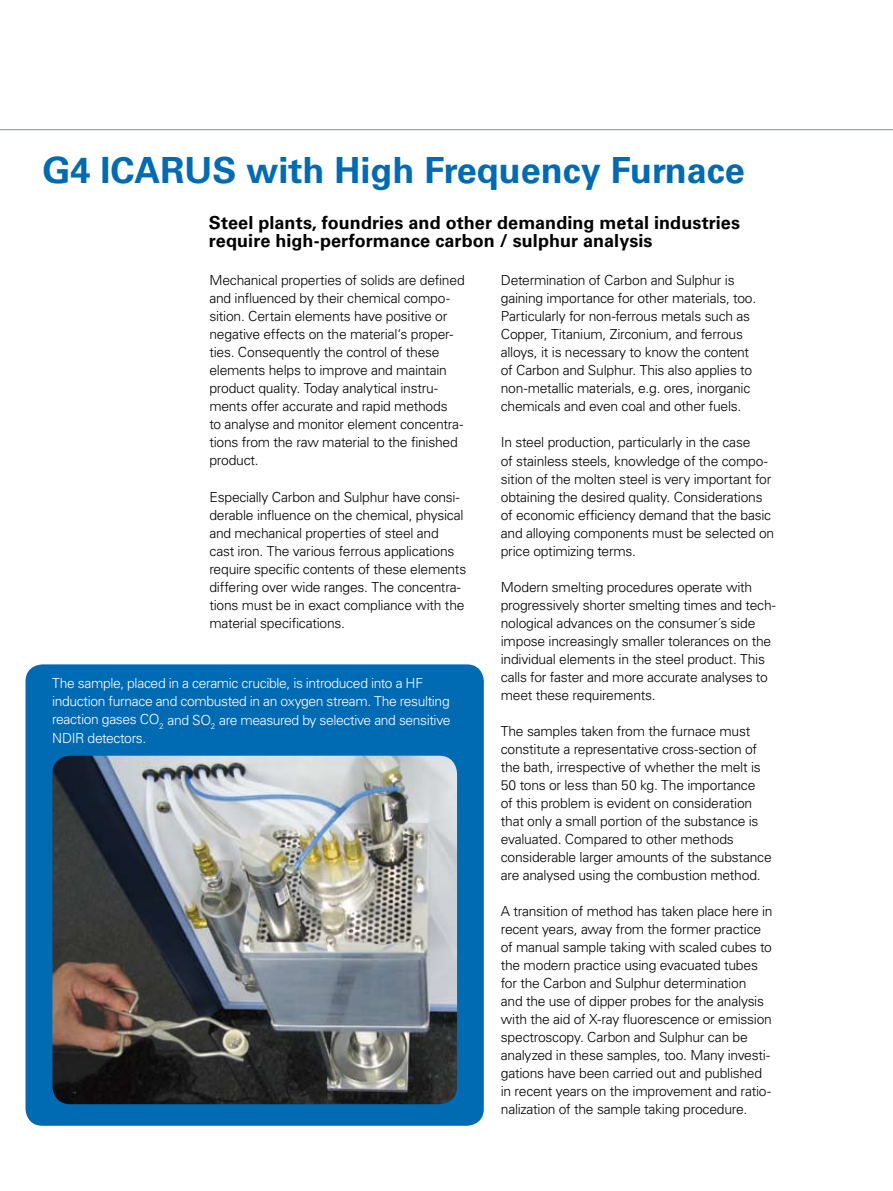
<style>
.page{position:relative;width:893px;height:1191px;background:#fff}
.page>*{position:absolute;margin:0;border:0;box-sizing:border-box;transform-origin:0 0}
.t1{font:700 36px "Univers LT Std";color:#006ab2}
.t2{font:700 18px/18px "Univers LT Std";letter-spacing:.005em;color:#000}
.t3{font:300 13.8px/18px "Univers LT Std";letter-spacing:-.02em;color:#000}
.t4{font:300 13.8px/18px "Univers LT Std";letter-spacing:-.025em;color:#fff}
</style>
<div class="page">
<hr style="left:0;top:129px;width:893px;height:1px;background:#82939b">
<div style="left:26px;top:664px;width:458px;height:461px;background:#006ab2;border-radius:17px"></div>
<img style="left:52px;top:755px;width:405px;height:349px">
<h1 class="t1" style="left:43px;top:150px;width:704px">G4 ICARUS with High Frequency Furnace</h1>
<h2 class="t2" style="left:209px;top:213px;width:533px">Steel plants, foundries and other demanding metal industries require high-performance carbon / sulphur analysis</h2>
<p class="t3" style="left:209px;top:271px;width:257px">Mechanical properties of solids are defined and influenced by their chemical compo&shy;sition. Certain elements have positive or negative effects on the material‘s proper&shy;ties. Consequently the control of these elements helps to improve and maintain product quality. Today analytical instru&shy;ments offer accurate and rapid methods<br>to analyse and monitor element concentra&shy;tions from the raw material to the finished product.</p>
<p class="t3" style="left:209px;top:487px;width:258px">Especially Carbon and Sulphur have consi&shy;derable influence on the chemical, physical and mechanical properties of steel and cast iron. The various ferrous applications require specific contents of these elements differing over wide ranges. The concentra&shy;tions must be in exact compliance with the material specifications.</p>
<p class="t4" style="left:52px;top:674px;width:400px">The sample, placed in a ceramic crucible, is introduced into a HF induction furnace and combusted in an oxygen stream. The resulting reaction gases CO<sub>2</sub> and SO<sub>2</sub> are measured by selective and sensitive NDIR detectors.</p>
<p class="t3" style="left:501px;top:271px;width:257px">Determination of Carbon and Sulphur is gaining importance for other materials, too.<br>Particularly for non-ferrous metals such as Copper, Titanium, Zirconium, and ferrous alloys, it is necessary to know the content of Carbon and Sulphur. This also applies to non-metallic materials, e.g. ores, inorganic chemicals and even coal and other fuels.</p>
<p class="t3" style="left:501px;top:433px;width:275px">In steel production, particularly in the case<br>of stainless steels, knowledge of the compo&shy;sition of the molten steel is very important for obtaining the desired quality. Considerations of economic efficiency demand that the basic and alloying components must be selected on price optimizing terms.</p>
<p class="t3" style="left:501px;top:577px;width:276px">Modern smelting procedures operate with progressively shorter smelting times and tech&shy;nological advances on the consumer´s side impose increasingly smaller tolerances on the individual elements in the steel product. This calls for faster and more accurate analyses to meet these requirements.</p>
<p class="t3" style="left:501px;top:721px;width:272px">The samples taken from the furnace must constitute a representative cross-section of the bath, irrespective of whether the melt is 50 tons or less than 50 kg. The importance<br>of this problem is evident on consideration that only a small portion of the substance is evaluated. Compared to other methods considerable larger amounts of the substance are analysed using the combustion method.</p>
<p class="t3" style="left:501px;top:901px;width:273px">A transition of method has taken place here in recent years, away from the former practice of manual sample taking with scaled cubes to the modern practice using evacuated tubes for the Carbon and Sulphur determination<br>and the use of dipper probes for the analysis with the aid of X-ray fluorescence or emission spectroscopy. Carbon and Sulphur can be analyzed in these samples, too. Many investi&shy;gations have been carried out and published in recent years on the improvement and ratio&shy;nalization of the sample taking procedure.</p>
</div>
